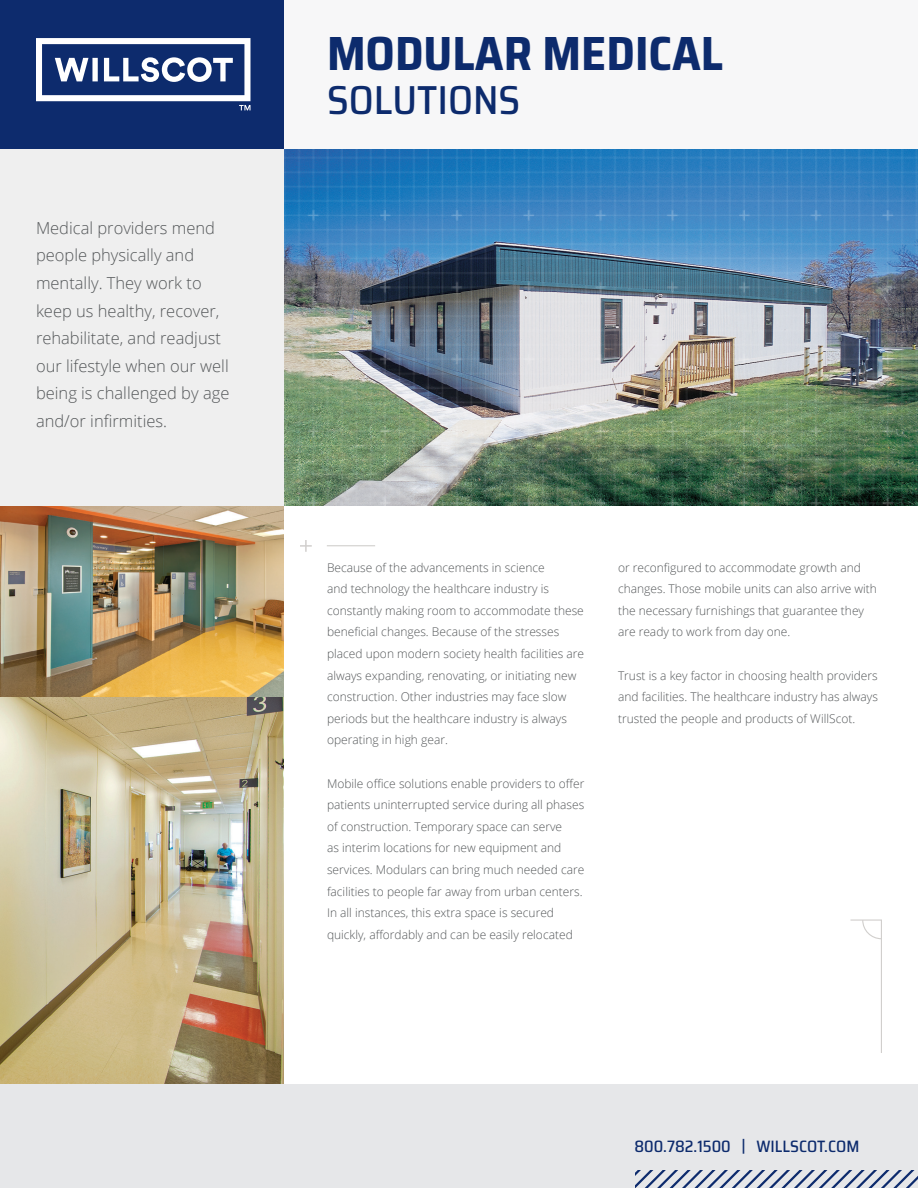
<style>
.page{position:relative;width:918px;height:1188px;background:#fff}
.page>*{position:absolute;margin:0;border:0;box-sizing:border-box;transform-origin:0 0}
.t1{font:700 semi-condensed 48px "Saira";color:#0d2b6d}
.Title_Subhead{font:500 semi-condensed 40.5px "Saira";color:#0d2b6d}
.t2{font:300 16.5px/27.6px "Open Sans";color:#545759}
.t3{font:500 semi-condensed 16.5px "Saira";color:#0d2b6d}
.t4{font:300 12px/21.6px "Open Sans";color:#545759}
</style>
<div class="page">
<img style="left:284px;top:149px;width:634px;height:357px">
<div style="left:0;top:148px;width:284px;height:358px;background:#efefef"></div>
<img style="left:0;top:506px;width:284px;height:578px">
<svg style="left:300px;top:540px;width:12px;height:12px"></svg>
<hr style="left:327px;top:545px;width:48px;height:1px;background:#d1cfcd">
<svg style="left:850px;top:919px;width:32px;height:134px"></svg>
<div style="left:284px;top:0;width:634px;height:148px;background:#f7f7f8"></div>
<div style="left:0;top:0;width:284px;height:148px;background:#0d2b6d"></div>
<svg style="left:36px;top:38px;width:215px;height:72px"></svg>
<div style="left:0;top:1084px;width:918px;height:104px;background:#e6e7e9"></div>
<svg style="left:636px;top:1170px;width:282px;height:18px"></svg>
<p class="t2" style="left:36px;top:213px;width:195px">Medical providers mend people physically and mentally. They work to keep us healthy, recover, rehabilitate, and readjust our lifestyle when our well being is challenged by age and/or infirmities.</p>
<p class="t1" style="left:327px;top:17px;width:398px">MODULAR MEDICAL</p>
<p class="Title_Subhead" style="left:327px;top:69px;width:195px">SOLUTIONS</p>
<p class="t4" style="left:327px;top:556px;width:259px">Because of the advancements in science<br>and technology the healthcare industry is constantly making room to accommodate these beneficial changes. Because of the stresses placed upon modern society health facilities are always expanding, renovating, or initiating new construction. Other industries may face slow periods but the healthcare industry is always operating in high gear.</p>
<p class="t4" style="left:327px;top:772px;width:259px">Mobile office solutions enable providers to offer patients uninterrupted service during all phases of construction. Temporary space can serve<br>as interim locations for new equipment and services. Modulars can bring much needed care facilities to people far away from urban centers.<br>In all instances, this extra space is secured quickly, affordably and can be easily relocated</p>
<p class="t4" style="left:618px;top:556px;width:261px">or reconfigured to accommodate growth and changes. Those mobile units can also arrive with the necessary furnishings that guarantee they are ready to work from day one.</p>
<p class="t4" style="left:618px;top:664px;width:262px;text-align:justify">Trust is a key factor in choosing health providers and facilities. The healthcare industry has always trusted the people and products of WillScot.</p>
<p class="t3" style="left:634px;top:1134px;width:226px">800.782.1500 | WILLSCOT.COM</p>
</div>
